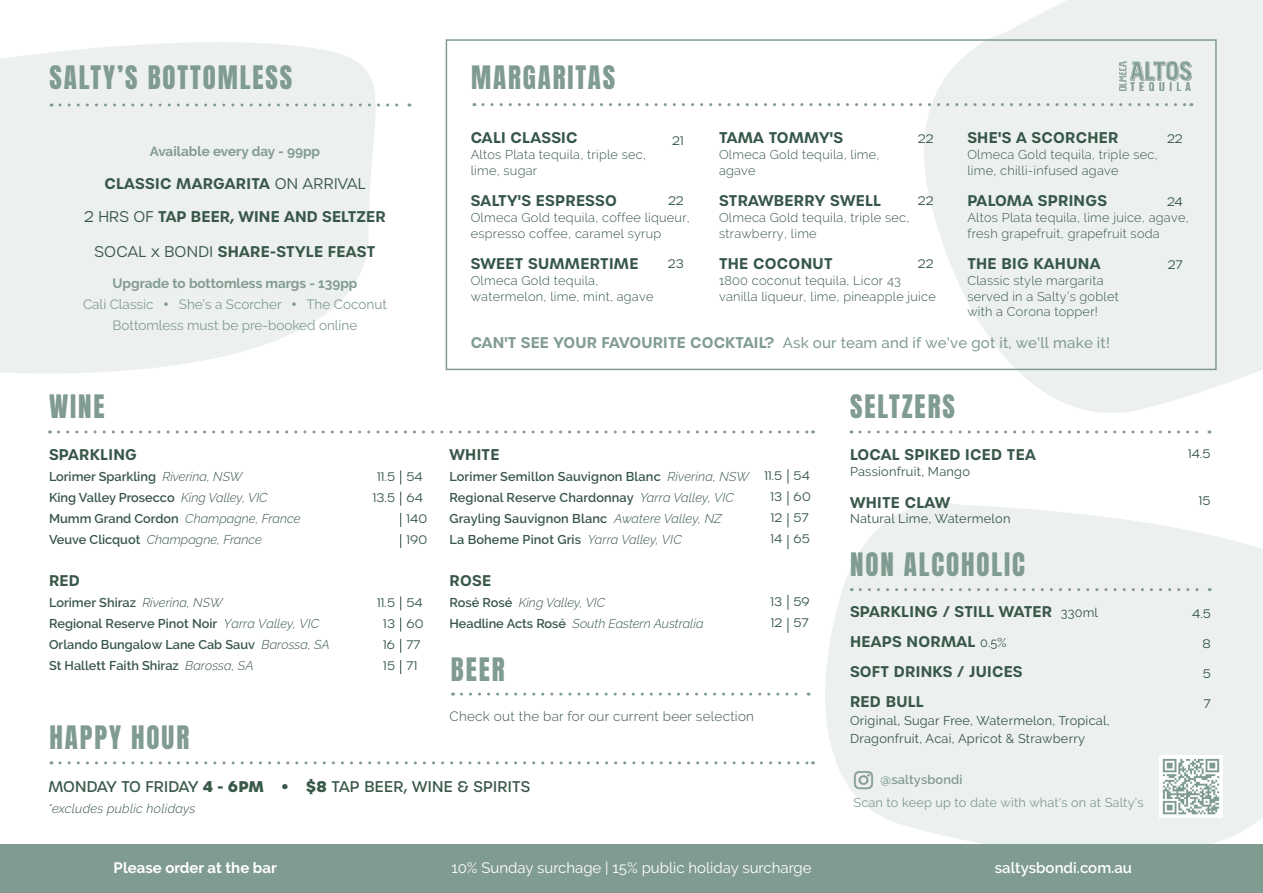
<style>
.page{position:relative;width:1263px;height:893px;background:#fff}
.page>*{position:absolute;margin:0;border:0;box-sizing:border-box;transform-origin:0 0}
.t1{font:27px "Anton";letter-spacing:.07em;color:#809b8f}
.t2{font:600 15px/30px "Urbane";letter-spacing:.02em;color:#385748}
.t3{font:600 15px "Urbane";letter-spacing:.02em;color:#365748}
.t4{font:500 15px "Raleway";letter-spacing:.01em;color:#819c90}
.t5{font:15px "Raleway";color:#fff}
.t6{font:500 15px "Urbane";letter-spacing:.01em;color:#395848}
.t7{font:700 15px "Raleway";color:#fff}
.t8{font:600 15px "Raleway";color:#fff}
.t9{font:13.5px/21px "Raleway";color:#819c90;text-align:center}
.t10{font:300 13.5px "Raleway";letter-spacing:.02em;color:#385748}
.t11{font:700 13.5px "Raleway";color:#819c90}
.t12{font:300 12.75px/15.8px "Raleway";letter-spacing:.02em;color:#365748}
.t13{font:600 12.75px/21px "Raleway";color:#385748}
.t14{font:12.75px/18px "Raleway";letter-spacing:.02em;color:#385748}
.t15{font:italic 300 12.75px/21px "Raleway";color:#385748}
.t16{font:12.75px "Raleway";letter-spacing:.01em;color:#819c90}
.t17{font:italic 300 12.75px "Raleway";letter-spacing:.02em;color:#385748}
.t18{font:600 12.75px "Raleway";letter-spacing:.01em;color:#819c90}
.t19{font:300 12px/21px "Urbane";letter-spacing:.02em;color:#365748}
.s1{font-weight:300}
.s2{font-weight:700}
.s3{font-family:"Urbane";font-weight:300;color:#809b8f}
.s4{font-weight:300;font-style:italic}
.s5{font-family:"Urbane";font-weight:600}
.s6{font-weight:600;font-style:normal}
.s7{font-family:"Raleway";font-weight:400;font-size:12.75px}
.s8{color:#395949}
.s9{font-weight:700;color:#395949}
.s10{font-weight:600}
</style>
<div class="page">
<svg style="left:807px;top:503px;width:456px;height:342px;background:#eef1f0"></svg>
<svg style="left:894px;top:0;width:369px;height:431px;fill:#ecf0ee"></svg>
<div style="left:0;top:845px;width:1263px;height:48px;background:#809b8f"></div>
<svg style="left:483px;top:103px;width:709px;height:3px"></svg>
<svg style="left:58px;top:430px;width:755px;height:3px"></svg>
<svg style="left:400px;top:596px;width:1px;height:78px"></svg>
<svg style="left:400px;top:470px;width:1px;height:78px"></svg>
<svg style="left:788px;top:469px;width:1px;height:80px"></svg>
<svg style="left:788px;top:595px;width:1px;height:38px"></svg>
<div style="left:446px;top:39px;width:771px;height:331px;border:2px solid #809b8f"></div>
<svg style="left:461px;top:693px;width:348px;height:3px"></svg>
<svg style="left:60px;top:761px;width:753px;height:3px"></svg>
<svg style="left:860px;top:430px;width:350px;height:3px"></svg>
<svg style="left:860px;top:588px;width:350px;height:3px"></svg>
<img style="left:1119px;top:62px;width:72px;height:29px">
<img style="left:1160px;top:755px;width:62px;height:62px">
<img style="left:853px;top:770px;width:20px;height:20px">
<svg style="left:0;top:42px;width:389px;height:332px;background:#eef1f0"></svg>
<svg style="left:60px;top:104px;width:350px;height:3px"></svg>
<h1 class="t1" style="left:50px;top:64px;width:244px">SALTY’S BOTTOMLESS</h1>
<p class="t11" style="left:150px;top:144px;width:172px">Available every day - 99pp</p>
<p class="t2" style="left:104px;top:169px;width:263px">CLASSIC MARGARITA <span class="s1">ON ARRIVAL</span></p>
<p class="t2" style="left:84px;top:202px;width:303px"><span class="s1">2 HRS OF</span> TAP BEER, WINE AND SELTZER</p>
<p class="t2" style="left:95px;top:236px;width:282px"><span class="s1">SOCAL x BONDI</span> SHARE-STYLE FEAST</p>
<p class="t9" style="left:83px;top:273px;width:305px"><span class="s2">Upgrade to bottomless margs - 139pp<br></span>Cali Classic <span class="s3">•</span> She’s a Scorcher <span class="s3">•</span> The Coconut<br>Bottomless must be pre-booked online</p>
<h1 class="t1" style="left:49px;top:392px;width:57px">WINE</h1>
<p class="t2" style="left:49px;top:439px;width:89px">SPARKLING</p>
<p class="t13" style="left:49px;top:466px;width:253px">Lorimer Sparkling <span class="s4">Riverina, NSW<br></span>King Valley Prosecco <span class="s4">King Valley, VIC </span>Mumm Grand Cordon <span class="s4">Champagne, France </span>Veuve Clicquot <span class="s4">Champagne, France</span></p>
<p class="t2" style="left:49px;top:565px;width:32px">RED</p>
<p class="t13" style="left:49px;top:592px;width:282px">Lorimer Shiraz <span class="s4">Riverina, NSW<br></span>Regional Reserve Pinot Noir <span class="s4">Yarra Valley, VIC </span>Orlando Bungalow Lane Cab Sauv <span class="s4">Barossa, SA </span>St Hallett Faith Shiraz <span class="s4">Barossa, SA</span></p>
<h1 class="t1" style="left:50px;top:723px;width:141px">HAPPY HOUR</h1>
<p class="t19" style="left:373px;top:466px;width:24px;text-align:center">11.5<br>13.5</p>
<p class="t19" style="left:406px;top:466px;width:22px">54<br>64<br>140<br>190</p>
<p class="t19" style="left:377px;top:592px;width:19px;text-align:center">11.5<br>13<br>16<br>15</p>
<p class="t19" style="left:406px;top:592px;width:19px">54<br>60<br>77<br>71</p>
<h1 class="t1" style="left:471px;top:64px;width:146px">MARGARITAS</h1>
<p class="t3" style="left:471px;top:128px;width:108px">CALI CLASSIC</p>
<p class="t12" style="left:471px;top:146px;width:177px">Altos Plata tequila, triple sec, lime, sugar</p>
<p class="t3" style="left:471px;top:191px;width:148px">SALTY'S ESPRESSO</p>
<p class="t12" style="left:471px;top:209px;width:221px">Olmeca Gold tequila, coffee liqueur, espresso coffee, caramel syrup</p>
<p class="t3" style="left:471px;top:254px;width:169px">SWEET SUMMERTIME</p>
<p class="t12" style="left:471px;top:272px;width:184px">Olmeca Gold tequila, watermelon, lime, mint, agave</p>
<p class="t19" style="left:672px;top:130px;width:13px">21</p>
<p class="t19" style="left:668px;top:191px;width:17px">22</p>
<p class="t19" style="left:668px;top:254px;width:17px">23</p>
<p class="t3" style="left:719px;top:128px;width:126px">TAMA TOMMY'S</p>
<p class="t12" style="left:719px;top:146px;width:162px">Olmeca Gold tequila, lime, agave</p>
<p class="t3" style="left:719px;top:191px;width:164px">STRAWBERRY SWELL</p>
<p class="t12" style="left:719px;top:209px;width:192px">Olmeca Gold tequila, triple sec, strawberry, lime</p>
<p class="t3" style="left:719px;top:254px;width:115px">THE COCONUT</p>
<p class="t12" style="left:719px;top:272px;width:218px">1800 coconut tequila, Licor 43 vanilla liqueur, lime, pineapple juice</p>
<p class="t19" style="left:918px;top:128px;width:17px">22</p>
<p class="t19" style="left:918px;top:191px;width:17px">22</p>
<p class="t19" style="left:918px;top:254px;width:17px">22</p>
<p class="t3" style="left:967px;top:127px;width:153px">SHE'S A SCORCHER</p>
<p class="t12" style="left:967px;top:146px;width:192px">Olmeca Gold tequila, triple sec, lime, chilli-infused agave</p>
<p class="t3" style="left:967px;top:190px;width:141px">PALOMA SPRINGS</p>
<p class="t12" style="left:967px;top:209px;width:223px">Altos Plata tequila, lime juice, agave, fresh grapefruit, grapefruit soda</p>
<p class="t3" style="left:967px;top:253px;width:135px">THE BIG KAHUNA</p>
<p class="t12" style="left:967px;top:272px;width:153px">Classic style margarita served in a Salty’s goblet with a Corona topper!</p>
<p class="t19" style="left:1167px;top:128px;width:17px">22</p>
<p class="t19" style="left:1167px;top:191px;width:17px">24</p>
<p class="t19" style="left:1168px;top:254px;width:16px">27</p>
<p class="t4" style="left:471px;top:334px;width:641px"><span class="s5">CAN'T SEE YOUR FAVOURITE COCKTAIL?</span> Ask our team and if we've got it, we'll make it!</p>
<p class="t2" style="left:449px;top:440px;width:51px">WHITE</p>
<p class="t13" style="left:449px;top:466px;width:301px">Lorimer Semillon Sauvignon Blanc <span class="s4">Riverina, NSW </span>Regional Reserve Chardonnay <span class="s4">Yarra Valley, VIC </span>Grayling Sauvignon Blanc <span class="s4">Awatere Valley, NZ<br></span>La Boheme Pinot Gris <span class="s4">Yarra Valley, VIC</span></p>
<p class="t2" style="left:449px;top:566px;width:43px">ROSE</p>
<p class="t15" style="left:449px;top:592px;width:256px"><span class="s6">Rosé Rosé</span> King Valley, VIC<br><span class="s6">Headline Acts Rosé</span> South Eastern Australia</p>
<p class="t19" style="left:764px;top:465px;width:19px;text-align:center">11.5<br>13<br>12<br>14</p>
<p class="t19" style="left:770px;top:591px;width:13px">13<br>12</p>
<h1 class="t1" style="left:451px;top:656px;width:55px">BEER</h1>
<p class="t10" style="left:449px;top:708px;width:306px">Check out the bar for our current beer selection</p>
<p class="t19" style="left:794px;top:465px;width:19px">54<br>60<br>57<br>65</p>
<p class="t19" style="left:794px;top:591px;width:18px">59<br>57</p>
<h1 class="t1" style="left:850px;top:392px;width:106px">SELTZERS</h1>
<p class="t2" style="left:850px;top:440px;width:187px">LOCAL SPIKED ICED TEA</p>
<p class="t14" style="left:850px;top:463px;width:121px">Passionfruit, Mango</p>
<p class="t2" style="left:850px;top:487px;width:102px">WHITE CLAW</p>
<p class="t14" style="left:850px;top:510px;width:162px">Natural Lime, Watermelon</p>
<h1 class="t1" style="left:850px;top:551px;width:176px">NON ALCOHOLIC</h1>
<p class="t2" style="left:850px;top:596px;width:250px">SPARKLING / STILL WATER <span class="s7">330ml<br></span>HEAPS NORMAL <span class="s7">0.5%<br></span>SOFT DRINKS / JUICES<br>RED BULL</p>
<p class="t14" style="left:850px;top:711px;width:261px">Original, Sugar Free, Watermelon, Tropical,<br>Dragonfruit, Acai, Apricot &amp; Strawberry</p>
<p class="t19" style="left:1188px;top:443px;width:24px">14.5</p>
<p class="t19" style="left:1199px;top:490px;width:13px">15</p>
<p class="t19" style="left:1192px;top:603px;width:20px">4.5</p>
<p class="t19" style="left:1202px;top:633px;width:10px">8</p>
<p class="t19" style="left:1203px;top:663px;width:9px">5</p>
<p class="t19" style="left:1204px;top:693px;width:8px">7</p>
<p class="t6" style="left:48px;top:777px;width:483px"><span class="s8">MONDAY TO FRIDAY</span> <span class="s9">4 - 6PM</span> <span class="s10">•</span> <span class="s2">$8</span> TAP BEER, WINE &amp; SPIRITS</p>
<p class="t17" style="left:48px;top:801px;width:149px">*excludes public holidays</p>
<p class="t18" style="left:880px;top:772px;width:83px">@saltysbondi</p>
<p class="t16" style="left:853px;top:795px;width:292px">Scan to keep up to date with what's on at Salty's</p>
<p class="t7" style="left:114px;top:859px;width:165px">Please order at the bar</p>
<p class="t5" style="left:451px;top:859px;width:362px">10% Sunday surchage | 15% public holiday surcharge</p>
<p class="t8" style="left:995px;top:859px;width:139px">saltysbondi.com.au</p>
</div>
